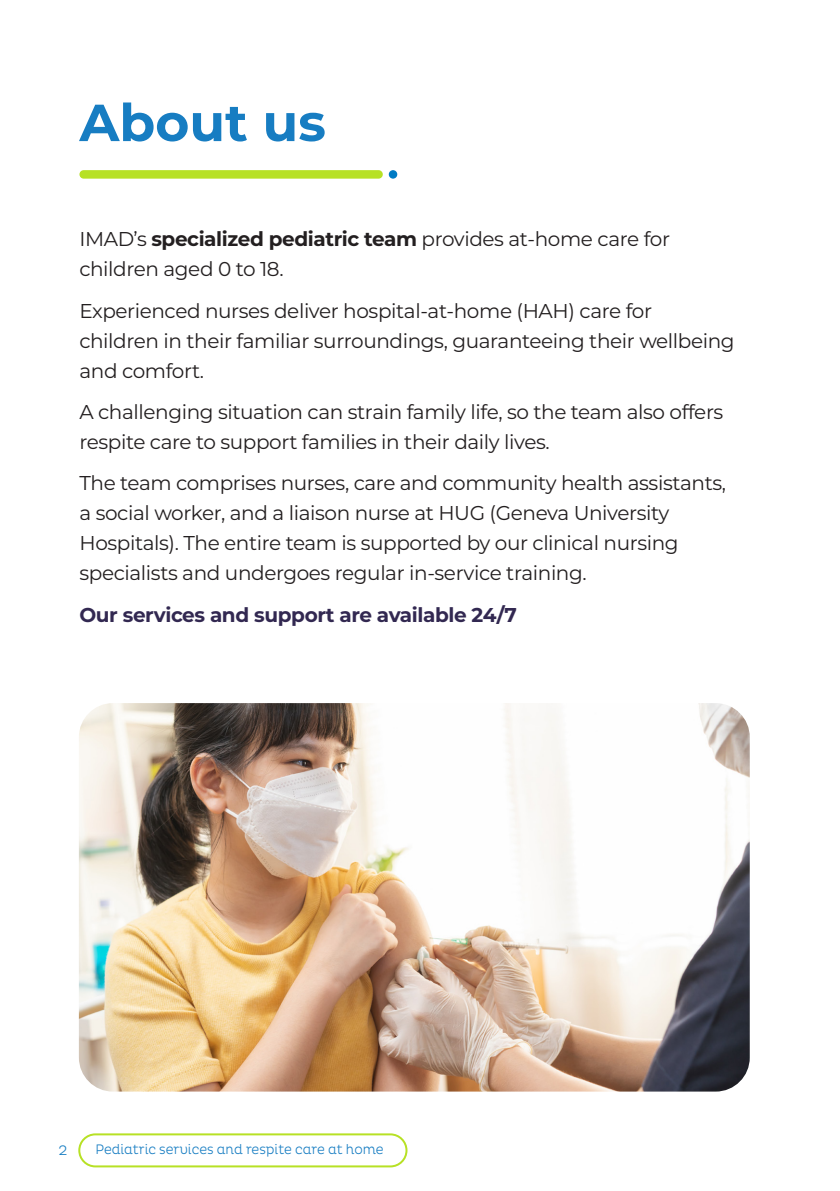
<style>
.page{position:relative;width:840px;height:1191px;background:#fff}
.page>*{position:absolute;margin:0;border:0;box-sizing:border-box;transform-origin:0 0}
.t1{font:700 52px "Montserrat";color:#177dc2}
.Body{font:20px/30px "Montserrat";letter-spacing:-.02em;color:#231f20}
.Body-2{font:700 20px "Montserrat";letter-spacing:-.02em;color:#322851}
.t2{font:300 14px "Pluto";color:#177dc2;scale:.9 1}
.t3{font:300 14px "Pluto";color:#177dc2}
.s1{font-weight:700}
</style>
<div class="page">
<div style="left:78px;top:1133px;width:329px;height:34px;border:2px solid #b7e125;border-radius:16px"></div>
<img style="left:79px;top:703px;width:670px;height:388px">
<div style="left:79px;top:170px;width:303px;height:9px;background:#b7e125;border-radius:4px"></div>
<svg style="left:388px;top:170px;width:9px;height:9px"></svg>
<p class="t1" style="left:79px;top:85px;width:248px">About us</p>
<p class="Body" style="left:79px;top:223px;width:591px">IMAD’s <span class="s1">specialized pediatric team</span> provides at-home care for children aged 0 to 18.</p>
<p class="Body" style="left:79px;top:295px;width:656px">Experienced nurses deliver hospital-at-home (HAH) care for children in their familiar surroundings, guaranteeing their wellbeing and comfort.</p>
<p class="Body" style="left:79px;top:396px;width:645px">A challenging situation can strain family life, so the team also offers respite care to support families in their daily lives.</p>
<p class="Body" style="left:79px;top:467px;width:647px">The team comprises nurses, care and community health assistants, a social worker, and a liaison nurse at HUG (Geneva University Hospitals). The entire team is supported by our clinical nursing specialists and undergoes regular in-service training.</p>
<p class="Body-2" style="left:79px;top:600px;width:438px">Our services and support are available 24/7</p>
<p class="t3" style="left:58px;top:1142px;width:10px">2</p>
<p class="t2" style="left:95px;top:1141px;width:321px">Pediatric services and respite care at home</p>
</div>
